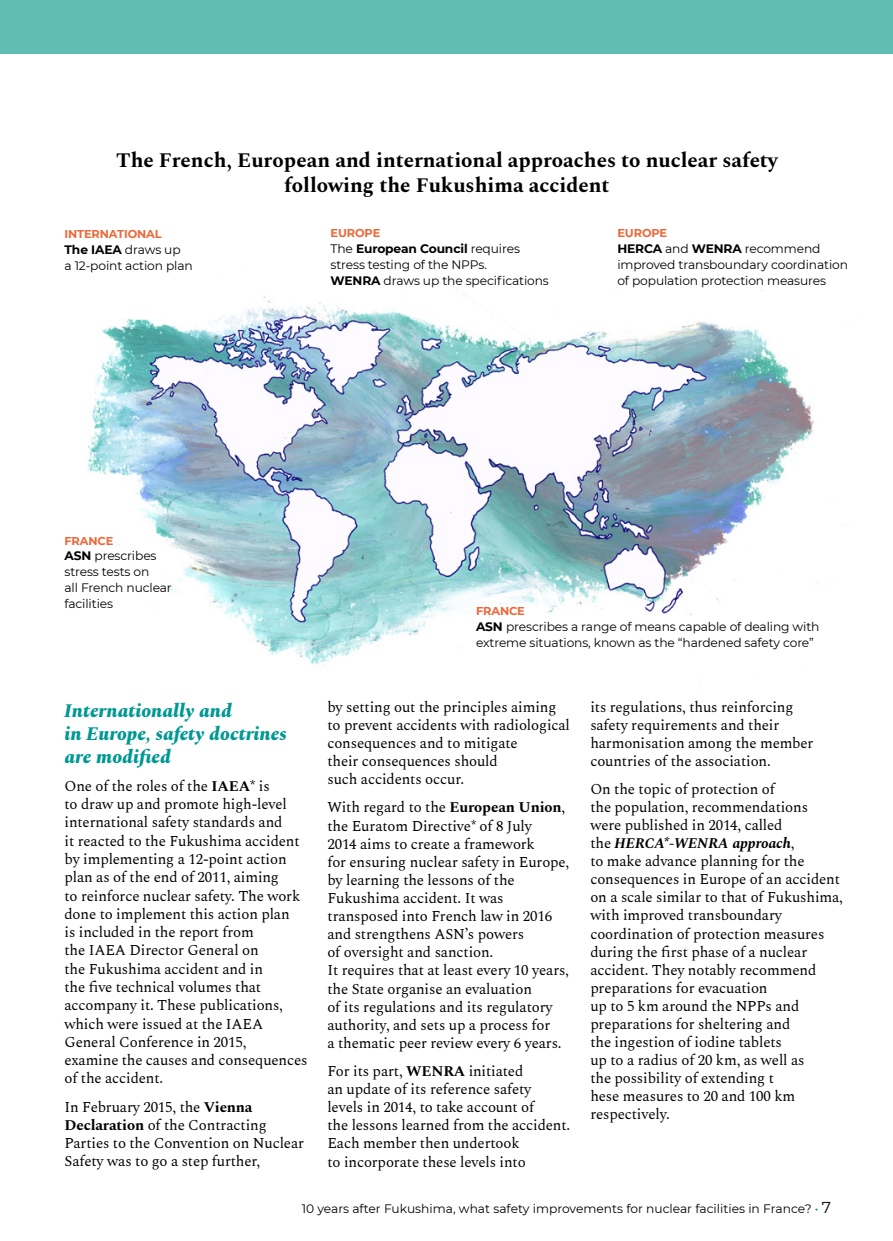
<style>
.page{position:relative;width:893px;height:1241px;background:#fff}
.page>*{position:absolute;margin:0;border:0;box-sizing:border-box;transform-origin:0 0}
.t1{font:700 20.82px/24.8px "Spectral";color:#000;text-align:center}
.t2{font:italic 800 19.25px/22.9px "Spectral";color:#009893}
.t3{font:14.88px/18px "Spectral";letter-spacing:-.01em;color:#000}
.t4{font:12.25px/15.8px "Montserrat";letter-spacing:-.01em;color:#000}
.t5{font:700 11.38px "Montserrat";letter-spacing:-.01em;color:#ec6839}
.s1{font-weight:700}
.s2{font-weight:700;font-style:italic}
.s3{color:#077}
.s4{font-size:15.75px}
</style>
<div class="page">
<div style="left:0;top:0;width:893px;height:54px;background:#60beb0"></div>
<img style="left:87px;top:269px;width:727px;height:396px">
<h1 class="t1" style="left:116px;top:146px;width:663px">The French, European and international approaches to nuclear safety following the Fukushima accident</h1>
<p class="t5" style="left:64px;top:226px;width:99px">INTERNATIONAL</p>
<p class="t4" style="left:64px;top:241px;width:130px"><span class="s1">The IAEA</span> draws up<br>a 12-point action plan</p>
<p class="t5" style="left:331px;top:225px;width:51px">EUROPE</p>
<p class="t4" style="left:331px;top:240px;width:220px">The <span class="s1">European Council</span> requires stress testing of the NPPs.<br><span class="s1">WENRA</span> draws up the specifications</p>
<p class="t5" style="left:617px;top:225px;width:51px">EUROPE</p>
<p class="t4" style="left:617px;top:240px;width:232px"><span class="s1">HERCA</span> and <span class="s1">WENRA</span> recommend improved transboundary coordination of population protection measures</p>
<p class="t5" style="left:64px;top:532px;width:50px">FRANCE</p>
<p class="t4" style="left:64px;top:547px;width:109px"><span class="s1">ASN</span> prescribes stress tests on<br>all French nuclear facilities</p>
<p class="t2" style="left:64px;top:697px;width:224px">Internationally and<br>in Europe, safety doctrines are modified</p>
<p class="t3" style="left:64px;top:775px;width:245px">One of the roles of the <span class="s1">IAEA</span>* is<br>to draw up and promote high-level international safety standards and<br>it reacted to the Fukushima accident by implementing a 12-point action plan as of the end of 2011, aiming<br>to reinforce nuclear safety. The work done to implement this action plan<br>is included in the report from<br>the IAEA Director General on<br>the Fukushima accident and in<br>the five technical volumes that accompany it. These publications, which were issued at the IAEA<br>General Conference in 2015,<br>examine the causes and consequences of the accident.</p>
<p class="t3" style="left:64px;top:1096px;width:241px">In February 2015, the <span class="s1">Vienna<br>Declaration</span> of the Contracting<br>Parties to the Convention on Nuclear<br>Safety was to go a step further,</p>
<p class="t5" style="left:476px;top:603px;width:50px">FRANCE</p>
<p class="t4" style="left:476px;top:618px;width:345px"><span class="s1">ASN</span> prescribes a range of means capable of dealing with extreme situations, known as the “hardened safety core”</p>
<p class="t3" style="left:327px;top:696px;width:244px">by setting out the principles aiming to prevent accidents with radiological consequences and to mitigate<br>their consequences should<br>such accidents occur.</p>
<p class="t3" style="left:327px;top:797px;width:243px">With regard to the <span class="s1">European Union</span>, the Euratom Directive* of 8 July<br>2014 aims to create a framework<br>for ensuring nuclear safety in Europe, by learning the lessons of the Fukushima accident. It was transposed into French law in 2016 and strengthens ASN’s powers<br>of oversight and sanction.<br>It requires that at least every 10 years, the State organise an evaluation<br>of its regulations and its regulatory authority, and sets up a process for<br>a thematic peer review every 6 years.</p>
<p class="t3" style="left:327px;top:1060px;width:244px">For its part, <span class="s1">WENRA</span> initiated<br>an update of its reference safety levels in 2014, to take account of<br>the lessons learned from the accident.<br>Each member then undertook<br>to incorporate these levels into</p>
<p class="t3" style="left:590px;top:697px;width:225px">its regulations, thus reinforcing safety requirements and their harmonisation among the member countries of the association.</p>
<p class="t3" style="left:590px;top:779px;width:254px">On the topic of protection of<br>the population, recommendations<br>were published in 2014, called<br>the <span class="s2">HERCA*-WENRA approach</span>,<br>to make advance planning for the consequences in Europe of an accident on a scale similar to that of Fukushima, with improved transboundary coordination of protection measures during the first phase of a nuclear accident. They notably recommend preparations for evacuation<br>up to 5 km around the NPPs and preparations for sheltering and<br>the ingestion of iodine tablets<br>up to a radius of 20 km, as well as<br>the possibility of extending t<br>hese measures to 20 and 100 km respectively.</p>
<p class="t4" style="left:302px;top:1200px;width:531px">10 years after Fukushima, what safety improvements for nuclear facilities in France? <span class="s3">•</span> <span class="s4">7</span></p>
</div>
